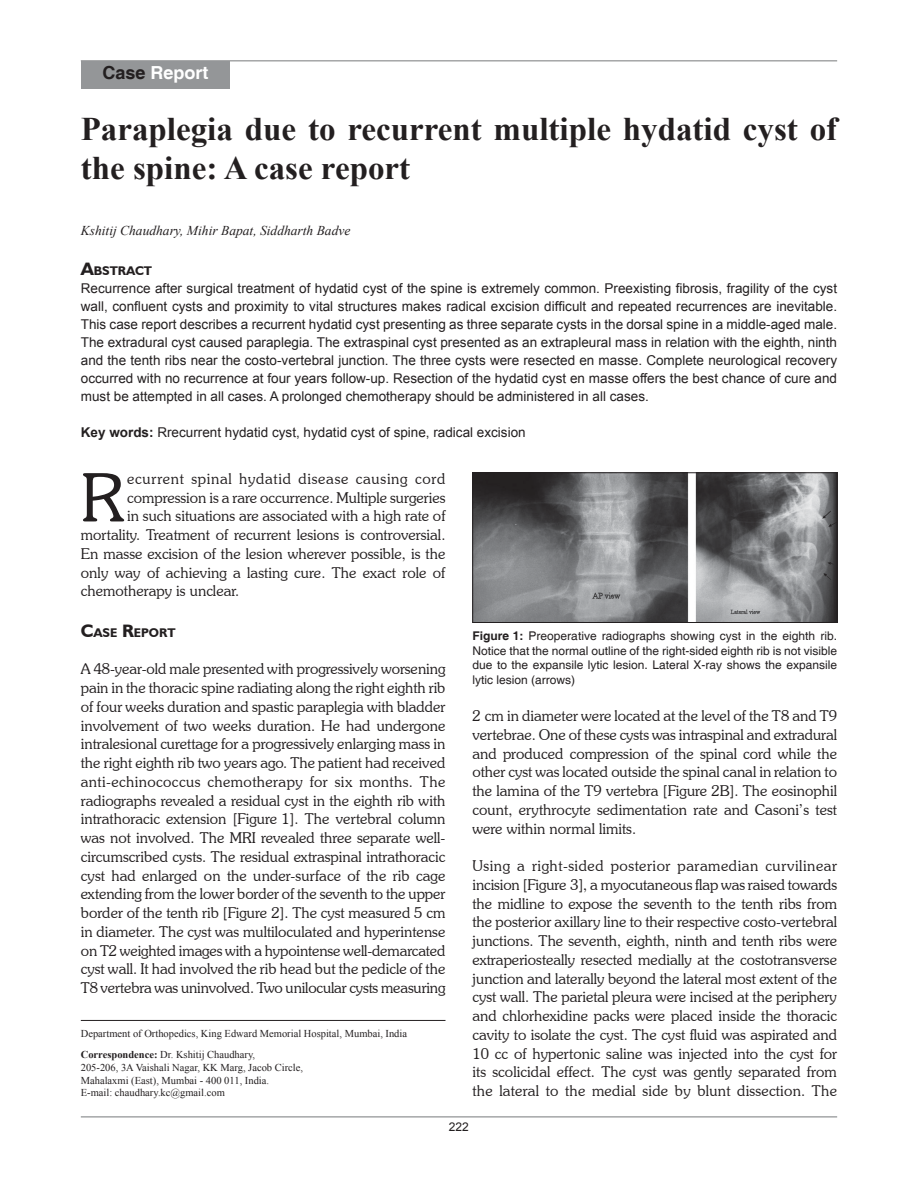
<style>
.page{position:relative;width:918px;height:1188px;background:#fff}
.page>*{position:absolute;margin:0;border:0;box-sizing:border-box;transform-origin:0 0}
.t1{font:300 66.9px "Souvenir IT Cby BT";color:#231f20}
.t2{font:700 33px/39.6px "Times New Roman";color:#231f20}
.t3{font:700 18px "Helvetica";color:#fff}
.t4{font:300 15px/18.8px "Souvenir IT Cby BT";color:#231f20;text-align:justify}
.t5{font:300 15px "Souvenir IT Cby BT";letter-spacing:.045em;color:#231f20}
.t6{font:13.5px/18px "Arial";color:#231f20;text-align:justify}
.t7{font:italic 13.5px "Times New Roman";color:#231f20}
.t8{font:700 12.6px "Humanist 521 BT";color:#231f20}
.t9{font:12px/14.4px "Helvetica";color:#231f20;text-align:justify}
.t10{font:12px "Arial";color:#231f20}
.t11{font:10.5px/12.6px "Times New Roman";color:#231f20}
.s1{color:#231f20}
.s2{font-size:18px}
.s3{font-weight:700}
</style>
<div class="page">
<hr style="left:81px;top:1117px;width:756px;height:1px;background:#77797b">
<hr style="left:81px;top:60px;width:756px;height:1px;background:#77797b">
<div style="left:81px;top:61px;width:149px;height:28px;background:#949698"></div>
<hr style="left:81px;top:1020px;width:365px;height:1px;background:#231f20">
<img style="left:474px;top:475px;width:361px;height:146px">
<div style="left:472px;top:473px;width:365px;height:150px;border:1px solid #231f20"></div>
<p class="t3" style="left:102px;top:63px;width:108px"><span class="s1">Case</span> Report</p>
<h2 class="t2" style="left:81px;top:109px;width:758px">Paraplegia due to recurrent multiple hydatid cyst of the spine: A case report</h2>
<p class="t7" style="left:81px;top:223px;width:271px">Kshitij Chaudhary, Mihir Bapat, Siddharth Badve</p>
<p class="t8" style="left:81px;top:262px;width:73px"><span class="s2">A</span>BSTRACT</p>
<p class="t6" style="left:81px;top:279px;width:758px">Recurrence after surgical treatment of hydatid cyst of the spine is extremely common. Preexisting fibrosis, fragility of the cyst wall, confluent cysts and proximity to vital structures makes radical excision difficult and repeated recurrences are inevitable.<br>This case report describes a recurrent hydatid cyst presenting as three separate cysts in the dorsal spine in a middle-aged male.<br>The extradural cyst caused paraplegia. The extraspinal cyst presented as an extrapleural mass in relation with the eighth, ninth and the tenth ribs near the costo-vertebral junction. The three cysts were resected en masse. Complete neurological recovery occurred with no recurrence at four years follow-up. Resection of the hydatid cyst en masse offers the best chance of cure and must be attempted in all cases. A prolonged chemotherapy should be administered in all cases.</p>
<p class="t6" style="left:81px;top:423px;width:446px"><span class="s3">Key words:</span> Rrecurrent hydatid cyst, hydatid cyst of spine, radical excision</p>
<h1 class="t1" style="left:81px;top:457px;width:45px">R</h1>
<p class="t5" style="left:127px;top:469px;width:320px">ecurrent spinal hydatid disease causing cord</p>
<p class="t4" style="left:127px;top:488px;width:320px">compression is a rare occurrence. Multiple surgeries</p>
<p class="t4" style="left:127px;top:507px;width:320px">in such situations are associated with a high rate of</p>
<p class="t4" style="left:81px;top:525px;width:366px">mortality. Treatment of recurrent lesions is controversial.</p>
<p class="t4" style="left:81px;top:544px;width:366px">En masse excision of the lesion wherever possible, is the</p>
<p class="t4" style="left:81px;top:563px;width:366px">only way of achieving a lasting cure. The exact role of</p>
<p class="t4" style="left:81px;top:582px;width:160px">chemotherapy is unclear.</p>
<p class="t8" style="left:81px;top:625px;width:96px"><span class="s2">C</span>ASE <span class="s2">R</span>EPORT</p>
<p class="t4" style="left:81px;top:659px;width:366px">A 48-year-old male presented with progressively worsening pain in the thoracic spine radiating along the right eighth rib of four weeks duration and spastic paraplegia with bladder involvement of two weeks duration. He had undergone intralesional curettage for a progressively enlarging mass in the right eighth rib two years ago. The patient had received anti-echinococcus chemotherapy for six months. The radiographs revealed a residual cyst in the eighth rib with intrathoracic extension [Figure 1]. The vertebral column was not involved. The MRI revealed three separate well&shy;circumscribed cysts. The residual extraspinal intrathoracic cyst had enlarged on the under-surface of the rib cage extending from the lower border of the seventh to the upper border of the tenth rib [Figure 2]. The cyst measured 5 cm in diameter. The cyst was multiloculated and hyperintense on T2 weighted images with a hypointense well-demarcated cyst wall. It had involved the rib head but the pedicle of the T8 vertebra was uninvolved. Two unilocular cysts measuring</p>
<p class="t9" style="left:472px;top:629px;width:366px"><span class="s3">Figure 1:</span> Preoperative radiographs showing cyst in the eighth rib.<br>Notice that the normal outline of the right-sided eighth rib is not visible due to the expansile lytic lesion. Lateral X-ray shows the expansile lytic lesion (arrows)</p>
<p class="t4" style="left:472px;top:706px;width:366px">2 cm in diameter were located at the level of the T8 and T9 vertebrae. One of these cysts was intraspinal and extradural and produced compression of the spinal cord while the other cyst was located outside the spinal canal in relation to the lamina of the T9 vertebra [Figure 2B]. The eosinophil count, erythrocyte sedimentation rate and Casoni’s test were within normal limits.</p>
<p class="t4" style="left:472px;top:856px;width:366px">Using a right-sided posterior paramedian curvilinear incision [Figure 3], a myocutaneous flap was raised towards the midline to expose the seventh to the tenth ribs from the posterior axillary line to their respective costo-vertebral junctions. The seventh, eighth, ninth and tenth ribs were extraperiosteally resected medially at the costotransverse junction and laterally beyond the lateral most extent of the cyst wall. The parietal pleura were incised at the periphery and chlorhexidine packs were placed inside the thoracic cavity to isolate the cyst. The cyst fluid was aspirated and 10 cc of hypertonic saline was injected into the cyst for its scolicidal effect. The cyst was gently separated from the lateral to the medial side by blunt dissection. The</p>
<p class="t11" style="left:81px;top:1023px;width:328px;line-height:21px">Department of Orthopedics, King Edward Memorial Hospital, Mumbai, India<br><span class="s3">Correspondence:</span> Dr. Kshitij Chaudhary,</p>
<p class="t11" style="left:81px;top:1061px;width:224px">205-206, 3A Vaishali Nagar, KK Marg, Jacob Circle,<br>Mahalaxmi (East), Mumbai - 400 011, India.<br>E-mail: chaudhary.kc@gmail.com</p>
<p class="t10" style="left:449px;top:1120px;width:22px">222</p>
</div>
